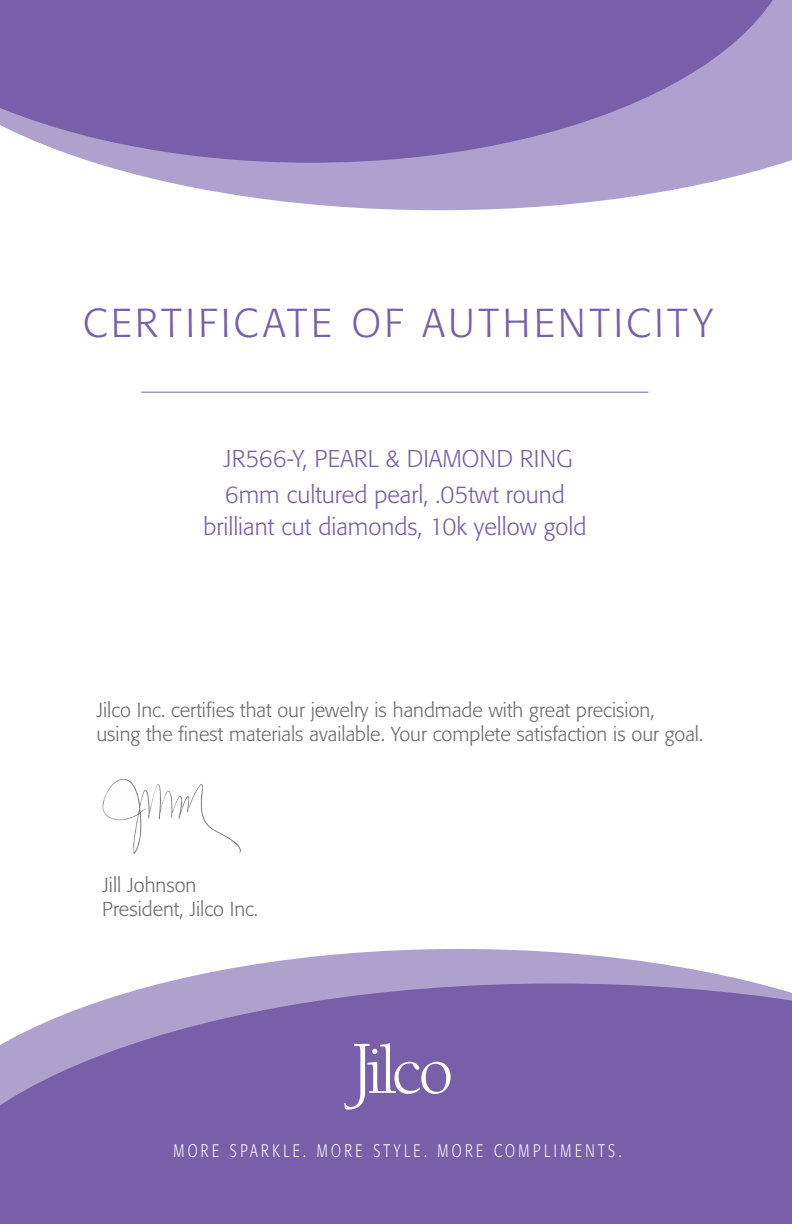
<style>
.page{position:relative;width:792px;height:1224px;background:#fff}
.page>*{position:absolute;margin:0;border:0;box-sizing:border-box;transform-origin:0 0}
.t1{font:300 40px "Formata";letter-spacing:.095em;color:#775fa9}
.t2{font:300 24px/32px "Formata";color:#775fa9;text-align:center}
.t3{font:300 20px/24px "Formata";color:#6c6d70}
.t4{font:300 18px "Formata";letter-spacing:.25em;color:#fff;scale:.75 1}
</style>
<div class="page">
<svg style="left:159px;top:949px;width:601px;height:35px;fill:#afa1cd"></svg>
<svg style="left:0;top:984px;width:792px;height:240px;background:#7f68ae"></svg>
<svg style="left:96px;top:163px;width:687px;height:47px;fill:#afa1cd"></svg>
<svg style="left:0;top:0;width:792px;height:163px;background:#846eb1"></svg>
<svg style="left:344px;top:1043px;width:107px;height:67px;background:#8e7bb8"></svg>
<hr style="left:141px;top:392px;width:507px;height:1px;background:#775fa9">
<img style="left:102px;top:778px;width:139px;height:76px">
<h1 class="t1" style="left:83px;top:300px;width:631px">CERTIFICATE OF AUTHENTICITY</h1>
<p class="t2" style="left:223px;top:443px;width:351px">JR566-Y, PEARL &amp; DIAMOND RING</p>
<p class="t2" style="left:203px;top:479px;width:385px">6mm cultured pearl, .05twt round brilliant cut diamonds, 10k yellow gold</p>
<p class="t3" style="left:96px;top:698px;width:608px">Jilco Inc. certifies that our jewelry is handmade with great precision, using the finest materials available. Your complete satisfaction is our goal.</p>
<p class="t3" style="left:102px;top:873px;width:157px">Jill Johnson<br>President, Jilco Inc.</p>
<p class="t4" style="left:173px;top:1140px;width:599px">MORE SPARKLE. MORE STYLE. MORE COMPLIMENTS.</p>
</div>
